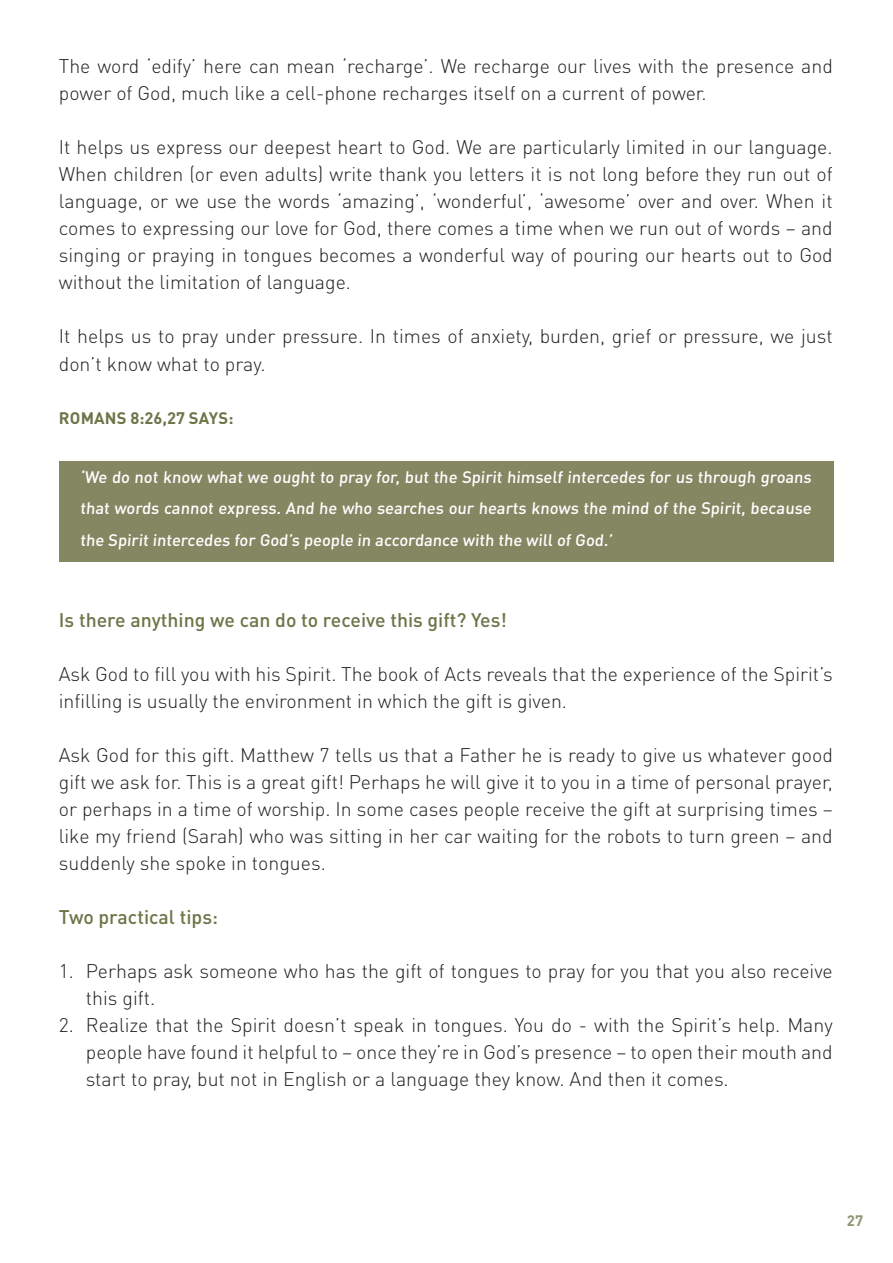
<style>
.page{position:relative;width:893px;height:1263px;background:#fff}
.page>*{position:absolute;margin:0;border:0;box-sizing:border-box;transform-origin:0 0}
.t1{font:300 19.5px/27px "DIN Pro";color:#231f20}
.t2{font:500 19.5px "DIN Pro";color:#6f7448}
.t3{font:500 16.5px/31.5px "DIN Pro";color:#fff;text-align:justify}
.t4{font:700 16.5px "DIN Pro";letter-spacing:.01em;color:#6f7448}
.t5{font:700 15px "DIN Pro";color:#909371}
</style>
<div class="page">
<div style="left:59px;top:461px;width:774px;height:101px;background:#858763"></div>
<p class="t1" style="left:59px;top:52px;width:775px">The word ‘edify’ here can mean ‘recharge’. We recharge our lives with the presence and power of God, much like a cell-phone recharges itself on a current of power.</p>
<p class="t1" style="left:59px;top:133px;width:775px;text-align:justify">It helps us express our deepest heart to God. We are particularly limited in our language.<br>When children (or even adults) write thank you letters it is not long before they run out of language, or we use the words ‘amazing’, ‘wonderful’, ‘awesome’ over and over. When it comes to expressing our love for God, there comes a time when we run out of words – and singing or praying in tongues becomes a wonderful way of pouring our hearts out to God without the limitation of language.</p>
<p class="t1" style="left:59px;top:322px;width:775px">It helps us to pray under pressure. In times of anxiety, burden, grief or pressure, we just don’t know what to pray.</p>
<p class="t4" style="left:59px;top:407px;width:47px">ROMANS</p>
<p class="t4" style="left:130px;top:407px;width:104px">8:26,27 SAYS:</p>
<p class="t3" style="left:80px;top:461px;width:735px">‘We do not know what we ought to pray for, but the Spirit himself intercedes for us through groans that words cannot express. And he who searches our hearts knows the mind of the Spirit, because the Spirit intercedes for God’s people in accordance with the will of God.’</p>
<p class="t2" style="left:59px;top:607px;width:450px">Is there anything we can do to receive this gift? Yes!</p>
<p class="t1" style="left:59px;top:660px;width:775px">Ask God to fill you with his Spirit. The book of Acts reveals that the experience of the Spirit’s infilling is usually the environment in which the gift is given.</p>
<p class="t1" style="left:59px;top:741px;width:775px;text-align:justify">Ask God for this gift. Matthew 7 tells us that a Father he is ready to give us whatever good gift we ask for. This is a great gift! Perhaps he will give it to you in a time of personal prayer, or perhaps in a time of worship. In some cases people receive the gift at surprising times – like my friend (Sarah) who was sitting in her car waiting for the robots to turn green – and suddenly she spoke in tongues.</p>
<p class="t2" style="left:59px;top:904px;width:161px">Two practical tips:</p>
<p class="t1" style="left:86px;top:957px;width:748px;text-indent:-27px">1. Perhaps ask someone who has the gift of tongues to pray for you that you also receive this gift.</p>
<p class="t1" style="left:86px;top:1011px;width:748px;text-align:justify;text-indent:-27px">2. Realize that the Spirit doesn’t speak in tongues. You do - with the Spirit’s help. Many people have found it helpful to – once they’re in God’s presence – to open their mouth and start to pray, but not in English or a language they know. And then it comes.</p>
<p class="t5" style="left:847px;top:1210px;width:18px">27</p>
</div>
